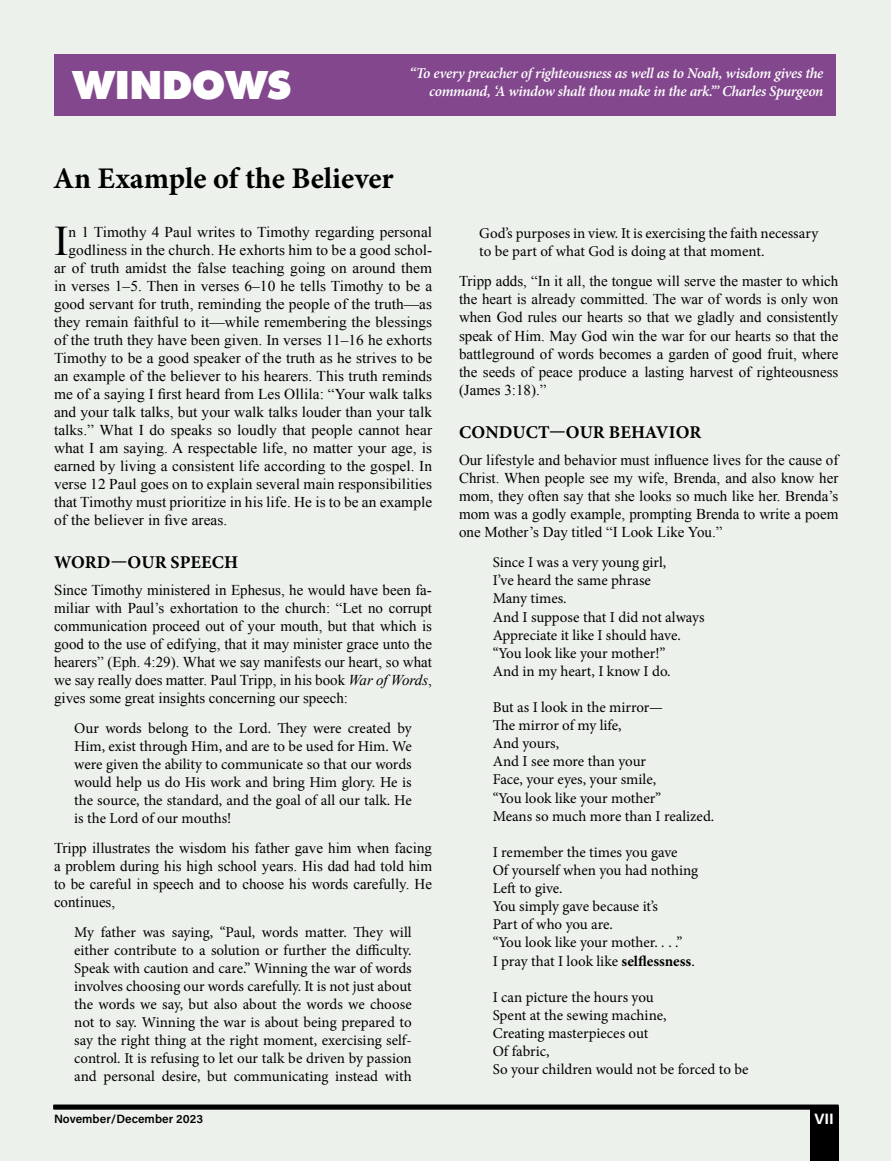
<style>
.page{position:relative;width:891px;height:1161px;background:#ecf1eb}
.page>*{position:absolute;margin:0;border:0;box-sizing:border-box;transform-origin:0 0}
.t1{font:42.15px "Times New Roman";color:#000}
.t2{font:800 42px "Futura PT";letter-spacing:-.03em;color:#fff}
.t3{font:700 30px "Minion Pro";color:#000}
.t4{font:700 18px "Minion Pro";letter-spacing:.005em;color:#000}
.t5{font:15px/18.1px "Times New Roman";letter-spacing:.005em;color:#000;text-align:justify}
.t6{font:15px/18.1px "Minion Pro";color:#000}
.t7{font:italic 600 15px/18px "Minion Pro";letter-spacing:-.025em;color:#fff;text-align:right}
.t8{font:700 15px "Acumin Pro";color:#fff}
.t9{font:600 12px "Acumin Pro";letter-spacing:.005em;color:#000}
.s1{font-style:italic}
.s2{font-weight:700}
</style>
<div class="page">
<div style="left:810px;top:1107px;width:28px;height:54px;background:#000"></div>
<hr style="left:54px;top:1105px;width:784px;height:4px;background:#000">
<div style="left:54px;top:54px;width:782px;height:62px;background:#83478d"></div>
<h2 class="t2" style="left:72px;top:58px;width:222px">WINDOWS</h2>
<p class="t7" style="left:409px;top:64px;width:416px">“To every preacher of righteousness as well as to Noah, wisdom gives the command, ‘A window shalt thou make in the ark.’” Charles Spurgeon</p>
<h3 class="t3" style="left:53px;top:157px;width:342px">An Example of the Believer</h3>
<h1 class="t1" style="left:54px;top:213px;width:16px">I</h1>
<p class="t5" style="left:69px;top:223px;width:365px">n 1 Timothy 4 Paul writes to Timothy regarding personal</p>
<p class="t5" style="left:69px;top:241px;width:365px">godliness in the church. He exhorts him to be a good schol-</p>
<p class="t5" style="left:54px;top:259px;width:380px">ar of truth amidst the false teaching going on around them</p>
<p class="t5" style="left:54px;top:277px;width:380px">in verses 1–5. Then in verses 6–10 he tells Timothy to be a</p>
<p class="t5" style="left:54px;top:295px;width:380px">good servant for truth, reminding the people of the truth—as</p>
<p class="t5" style="left:54px;top:313px;width:380px">they remain faithful to it—while remembering the blessings</p>
<p class="t5" style="left:54px;top:331px;width:380px">of the truth they have been given. In verses 11–16 he exhorts</p>
<p class="t5" style="left:54px;top:349px;width:380px">Timothy to be a good speaker of the truth as he strives to be</p>
<p class="t5" style="left:54px;top:367px;width:380px">an example of the believer to his hearers. This truth reminds</p>
<p class="t5" style="left:54px;top:385px;width:380px">me of a saying I first heard from Les Ollila: “Your walk talks</p>
<p class="t5" style="left:54px;top:403px;width:380px">and your talk talks, but your walk talks louder than your talk</p>
<p class="t5" style="left:54px;top:421px;width:380px">talks.” What I do speaks so loudly that people cannot hear</p>
<p class="t5" style="left:54px;top:439px;width:380px">what I am saying. A respectable life, no matter your age, is</p>
<p class="t5" style="left:54px;top:457px;width:380px">earned by living a consistent life according to the gospel. In</p>
<p class="t5" style="left:54px;top:475px;width:380px">verse 12 Paul goes on to explain several main responsibilities</p>
<p class="t5" style="left:54px;top:493px;width:380px">that Timothy must prioritize in his life. He is to be an example</p>
<p class="t5" style="left:54px;top:511px;width:175px">of the believer in five areas.</p>
<p class="t4" style="left:54px;top:550px;width:186px">WORD—OUR SPEECH</p>
<p class="t5" style="left:54px;top:581px;width:380px">Since Timothy ministered in Ephesus, he would have been fa&shy;miliar with Paul’s exhortation to the church: “Let no corrupt communication proceed out of your mouth, but that which is good to the use of edifying, that it may minister grace unto the hearers” (Eph. 4:29). What we say manifests our heart, so what we say really does matter. Paul Tripp, in his book <span class="s1">War of Words</span>, gives some great insights concerning our speech:</p>
<p class="t6" style="left:74px;top:719px;width:339px;text-align:justify">Our words belong to the Lord. They were created by Him, exist through Him, and are to be used for Him. We were given the ability to communicate so that our words would help us do His work and bring Him glory. He is the source, the standard, and the goal of all our talk. He is the Lord of our mouths!</p>
<p class="t5" style="left:54px;top:839px;width:380px">Tripp illustrates the wisdom his father gave him when facing a problem during his high school years. His dad had told him to be careful in speech and to choose his words carefully. He continues,</p>
<p class="t6" style="left:74px;top:923px;width:339px;text-align:justify">My father was saying, “Paul, words matter. They will either contribute to a solution or further the difficulty.<br>Speak with caution and care.” Winning the war of words involves choosing our words carefully. It is not just about the words we say, but also about the words we choose not to say. Winning the war is about being prepared to say the right thing at the right moment, exercising self&shy;control. It is refusing to let our talk be driven by passion and personal desire, but communicating instead with</p>
<p class="t9" style="left:54px;top:1110px;width:151px">November/December 2023</p>
<p class="t6" style="left:479px;top:224px;width:340px">God’s purposes in view. It is exercising the faith necessary to be part of what God is doing at that moment.</p>
<p class="t5" style="left:459px;top:272px;width:381px">Tripp adds, “In it all, the tongue will serve the master to which the heart is already committed. The war of words is only won when God rules our hearts so that we gladly and consistently speak of Him. May God win the war for our hearts so that the battleground of words becomes a garden of good fruit, where the seeds of peace produce a lasting harvest of righteousness (James 3:18).”</p>
<p class="t4" style="left:459px;top:419px;width:244px">CONDUCT—OUR BEHAVIOR</p>
<p class="t5" style="left:459px;top:450px;width:381px">Our lifestyle and behavior must influence lives for the cause of Christ. When people see my wife, Brenda, and also know her mom, they often say that she looks so much like her. Brenda’s mom was a godly example, prompting Brenda to write a poem one Mother’s Day titled “I Look Like You.”</p>
<p class="t6" style="left:493px;top:553px;width:213px">Since I was a very young girl,<br>I’ve heard the same phrase<br>Many times.<br>And I suppose that I did not always<br>Appreciate it like I should have. “You look like your mother!”<br>And in my heart, I know I do.</p>
<p class="t6" style="left:493px;top:698px;width:223px">But as I look in the mirror—<br>The mirror of my life,<br>And yours,<br>And I see more than your<br>Face, your eyes, your smile,<br>“You look like your mother”<br>Means so much more than I realized.</p>
<p class="t6" style="left:493px;top:843px;width:207px">I remember the times you gave<br>Of yourself when you had nothing<br>Left to give.<br>You simply gave because it’s<br>Part of who you are.<br>“You look like your mother. <span class="s1">.</span> . .”<br>I pray that I look like <span class="s2">selflessness</span>.</p>
<p class="t6" style="left:493px;top:988px;width:257px">I can picture the hours you<br>Spent at the sewing machine,<br>Creating masterpieces out<br>Of fabric,<br>So your children would not be forced to be</p>
<p class="t8" style="left:815px;top:1108px;width:21px">VII</p>
</div>
